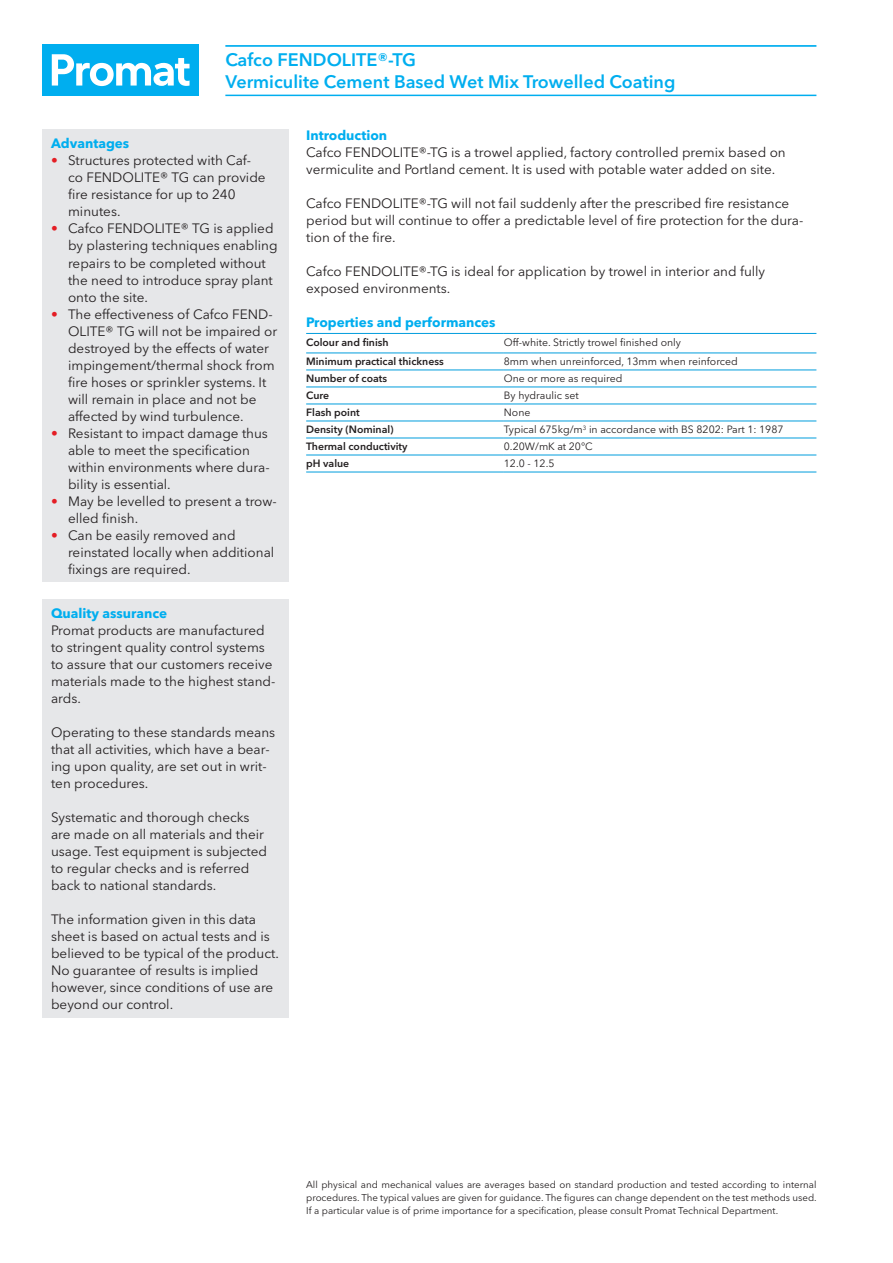
<style>
.page{position:relative;width:893px;height:1263px;background:#fff}
.page>*{position:absolute;margin:0;border:0;box-sizing:border-box;transform-origin:0 0}
.Header_2_lines_botto{font:600 18px "Avenir Next W1 G";color:#00aeef}
.Header_2_lines_top-1{font:600 18px "Avenir Next W1 G";color:#00aeef}
.Text-9_4_Regular_bla{font:13.5px/17px "Avenir Next W1 G";color:#231f20}
.Title-9_4_Bold_cyan{font:700 13.5px "Avenir Next W1 G";color:#00aeef}
.Table_4mm_text-7_3_A{font:10.5px "Avenir Next W1 G";color:#231f20}
.Table_4mm_title-7_3{font:600 10.5px "Avenir Next W1 G";color:#231f20}
.t1{font:9.75px/12.8px "Avenir Next W1 G";color:#231f20;text-align:justify}
.s1{color:#e41e25}
.s2{font-weight:700;color:#00aeef}
</style>
<div class="page">
<div style="left:43px;top:130px;width:246px;height:452px;background:#e6e7e9"></div>
<div style="left:43px;top:599px;width:246px;height:418px;background:#e6e7e9"></div>
<hr style="left:306px;top:369px;width:198px;height:1px;background:#009ddd">
<hr style="left:504px;top:369px;width:312px;height:1px;background:#009ddd">
<hr style="left:306px;top:386px;width:198px;height:1px;background:#009ddd">
<hr style="left:504px;top:386px;width:312px;height:1px;background:#009ddd">
<hr style="left:306px;top:403px;width:198px;height:1px;background:#009ddd">
<hr style="left:504px;top:403px;width:312px;height:1px;background:#009ddd">
<hr style="left:306px;top:421px;width:198px;height:1px;background:#009ddd">
<hr style="left:504px;top:421px;width:312px;height:1px;background:#009ddd">
<hr style="left:306px;top:438px;width:198px;height:1px;background:#009ddd">
<hr style="left:504px;top:438px;width:312px;height:1px;background:#009ddd">
<hr style="left:306px;top:455px;width:198px;height:1px;background:#009ddd">
<hr style="left:504px;top:455px;width:312px;height:1px;background:#009ddd">
<hr style="left:306px;top:352px;width:198px;height:1px;background:#009ddd">
<hr style="left:504px;top:352px;width:312px;height:1px;background:#009ddd">
<hr style="left:306px;top:333px;width:198px;height:1px;background:#009ddd">
<hr style="left:306px;top:472px;width:198px;height:1px;background:#009ddd">
<hr style="left:504px;top:333px;width:312px;height:1px;background:#009ddd">
<hr style="left:504px;top:472px;width:312px;height:1px;background:#009ddd">
<div style="left:43px;top:45px;width:156px;height:51px;background:#00aeef"></div>
<svg style="left:52px;top:54px;width:138px;height:32px"></svg>
<hr style="left:225px;top:45px;width:591px;height:2px;background:#00aeef">
<hr style="left:225px;top:95px;width:591px;height:1px;background:#00aeef">
<p class="Header_2_lines_top-1" style="left:225px;top:49px;width:192px">Cafco FENDOLITE®-TG</p>
<p class="Header_2_lines_botto" style="left:225px;top:70px;width:452px">Vermiculite Cement Based Wet Mix Trowelled Coating</p>
<p class="Title-9_4_Bold_cyan" style="left:51px;top:135px;width:80px">Advantages</p>
<p class="Text-9_4_Regular_bla" style="left:68px;top:152px;width:199px;text-indent:-17px"><span class="s1">•</span> Structures protected with Caf&shy;co FENDOLITE® TG can provide fire resistance for up to 240 minutes.</p>
<p class="Text-9_4_Regular_bla" style="left:68px;top:220px;width:211px;text-indent:-17px"><span class="s1">•</span> Cafco FENDOLITE® TG is applied by plastering techniques enabling repairs to be completed without the need to introduce spray plant onto the site.</p>
<p class="Text-9_4_Regular_bla" style="left:68px;top:305px;width:211px;text-indent:-17px"><span class="s1">•</span> The effectiveness of Cafco FEND-<br>OLITE® TG will not be impaired or destroyed by the effects of water impingement/thermal shock from fire hoses or sprinkler systems. It will remain in place and not be affected by wind turbulence.</p>
<p class="Text-9_4_Regular_bla" style="left:68px;top:424px;width:203px;text-indent:-17px"><span class="s1">•</span> Resistant to impact damage thus able to meet the specification within environments where dura&shy;bility is essential.</p>
<p class="Text-9_4_Regular_bla" style="left:68px;top:492px;width:210px;text-indent:-17px"><span class="s1">•</span> May be levelled to present a trow&shy;elled finish.</p>
<p class="Text-9_4_Regular_bla" style="left:68px;top:526px;width:208px;text-indent:-17px"><span class="s1">•</span> Can be easily removed and reinstated locally when additional fixings are required.</p>
<p class="Text-9_4_Regular_bla" style="left:51px;top:605px;width:226px"><span class="s2">Quality assurance<br></span>Promat products are manufactured to stringent quality control systems to assure that our customers receive materials made to the highest stand&shy;ards.</p>
<p class="Text-9_4_Regular_bla" style="left:51px;top:724px;width:226px">Operating to these standards means that all activities, which have a bear&shy;ing upon quality, are set out in writ&shy;ten procedures.</p>
<p class="Text-9_4_Regular_bla" style="left:51px;top:809px;width:218px">Systematic and thorough checks are made on all materials and their usage. Test equipment is subjected to regular checks and is referred back to national standards.</p>
<p class="Text-9_4_Regular_bla" style="left:51px;top:911px;width:229px">The information given in this data sheet is based on actual tests and is believed to be typical of the product.<br>No guarantee of results is implied however, since conditions of use are beyond our control.</p>
<p class="Title-9_4_Bold_cyan" style="left:306px;top:127px;width:83px">Introduction</p>
<p class="Text-9_4_Regular_bla" style="left:306px;top:144px;width:481px">Cafco FENDOLITE®-TG is a trowel applied, factory controlled premix based on vermiculite and Portland cement. It is used with potable water added on site.</p>
<p class="Text-9_4_Regular_bla" style="left:306px;top:195px;width:499px">Cafco FENDOLITE®-TG will not fail suddenly after the prescribed fire resistance period but will continue to offer a predictable level of fire protection for the dura&shy;tion of the fire.</p>
<p class="Text-9_4_Regular_bla" style="left:306px;top:263px;width:461px">Cafco FENDOLITE®-TG is ideal for application by trowel in interior and fully exposed environments.</p>
<p class="Title-9_4_Bold_cyan" style="left:306px;top:314px;width:191px">Properties and performances</p>
<p class="Table_4mm_title-7_3" style="left:306px;top:335px;width:84px">Colour and finish</p>
<p class="Table_4mm_text-7_3_A" style="left:504px;top:336px;width:179px">Off-white. Strictly trowel finished only</p>
<p class="Table_4mm_title-7_3" style="left:306px;top:355px;width:139px">Minimum practical thickness</p>
<p class="Table_4mm_text-7_3_A" style="left:504px;top:355px;width:235px">8mm when unreinforced, 13mm when reinforced</p>
<p class="Table_4mm_title-7_3" style="left:306px;top:372px;width:82px">Number of coats</p>
<p class="Table_4mm_text-7_3_A" style="left:504px;top:372px;width:120px">One or more as required</p>
<p class="Table_4mm_title-7_3" style="left:306px;top:389px;width:25px">Cure</p>
<p class="Table_4mm_text-7_3_A" style="left:504px;top:389px;width:76px">By hydraulic set</p>
<p class="Table_4mm_title-7_3" style="left:306px;top:406px;width:55px">Flash point</p>
<p class="Table_4mm_text-7_3_A" style="left:504px;top:406px;width:28px">None</p>
<p class="Table_4mm_title-7_3" style="left:306px;top:423px;width:89px">Density (Nominal)</p>
<p class="Table_4mm_text-7_3_A" style="left:504px;top:423px;width:281px">Typical 675kg/m<sup>3</sup> in accordance with BS 8202: Part 1: 1987</p>
<p class="Table_4mm_title-7_3" style="left:306px;top:440px;width:103px">Thermal conductivity</p>
<p class="Table_4mm_text-7_3_A" style="left:504px;top:440px;width:90px">0.20W/mK at 20°C</p>
<p class="Table_4mm_title-7_3" style="left:306px;top:457px;width:45px">pH value</p>
<p class="Table_4mm_text-7_3_A" style="left:504px;top:457px;width:52px">12.0 - 12.5</p>
<p class="t1" style="left:306px;top:1178px;width:512px">All physical and mechanical values are averages based on standard production and tested according to internal procedures. The typical values are given for guidance. The figures can change dependent on the test methods used.<br>If a particular value is of prime importance for a specification, please consult Promat Technical Department.</p>
</div>
